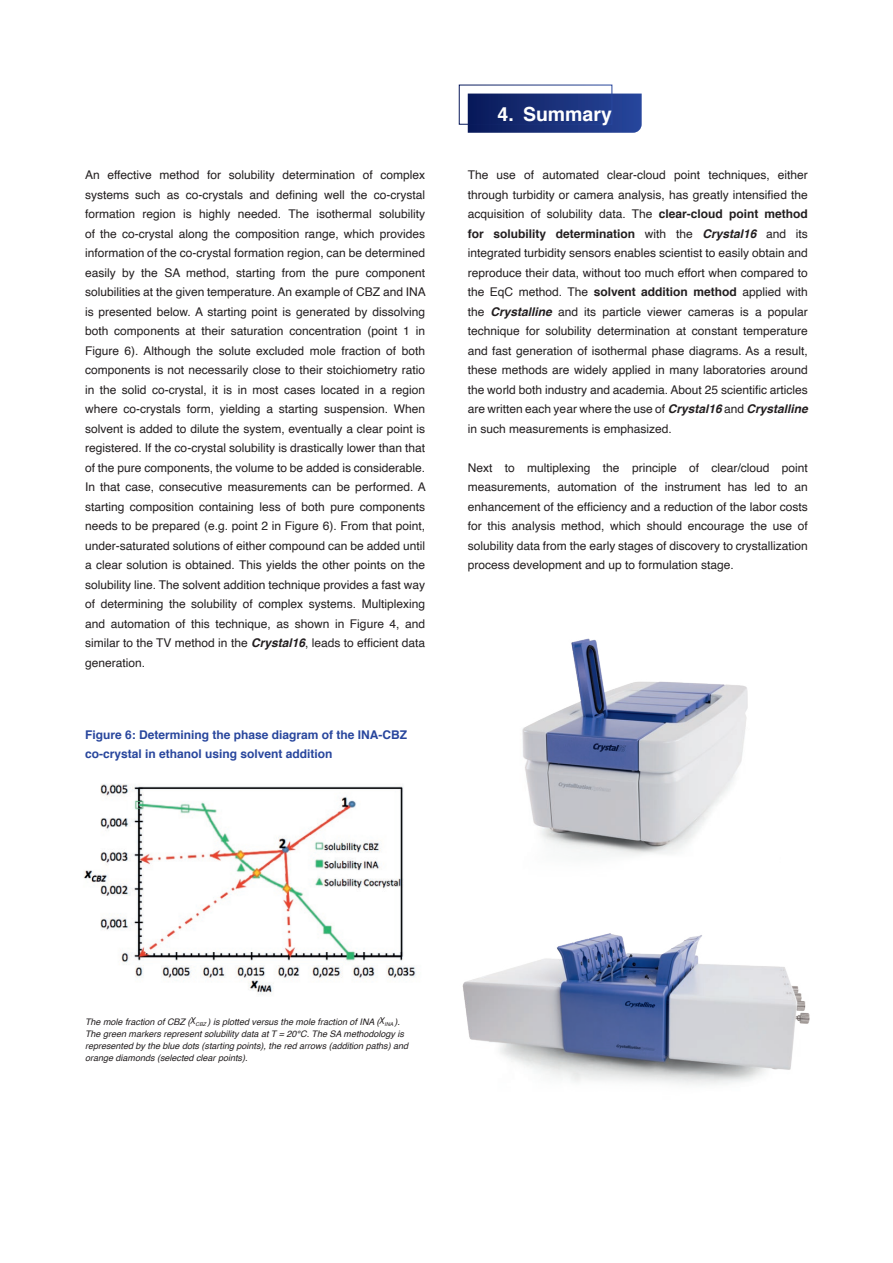
<style>
.page{position:relative;width:893px;height:1263px;background:#fff}
.page>*{position:absolute;margin:0;border:0;box-sizing:border-box;transform-origin:0 0}
.tussenkop_groot_labe{font:700 19.5px "Helvetica";color:#fff}
.body{font:12px/19.5px "Helvetica";color:#231f20;text-align:justify}
.tabel_kop{font:700 12px/19.5px "Helvetica";color:#28469d}
.bijschrift{font:italic 9px/12px "Helvetica";color:#231f20}
.s1{font-weight:700;font-style:italic}
.s2{font-weight:700}
</style>
<div class="page">
<img style="left:83px;top:784px;width:333px;height:211px">
<svg style="left:468px;top:94px;width:174px;height:39px;background:#1b327b"></svg>
<div style="left:459px;top:85px;width:153px;height:39px;border:1px solid #fff"></div>
<img style="left:522px;top:638px;width:226px;height:218px">
<img style="left:462px;top:933px;width:348px;height:152px">
<p class="body" style="left:85px;top:166px;width:342px">An effective method for solubility determination of complex systems such as co-crystals and defining well the co-crystal formation region is highly needed. The isothermal solubility of the co-crystal along the composition range, which provides information of the co-crystal formation region, can be determined easily by the SA method, starting from the pure component solubilities at the given temperature. An example of CBZ and INA is presented below. A starting point is generated by dissolving both components at their saturation concentration (point 1 in Figure 6). Although the solute excluded mole fraction of both components is not necessarily close to their stoichiometry ratio in the solid co-crystal, it is in most cases located in a region where co-crystals form, yielding a starting suspension. When solvent is added to dilute the system, eventually a clear point is registered. If the co-crystal solubility is drastically lower than that of the pure components, the volume to be added is considerable.<br>In that case, consecutive measurements can be performed. A starting composition containing less of both pure components needs to be prepared (e.g. point 2 in Figure 6). From that point, under-saturated solutions of either compound can be added until a clear solution is obtained. This yields the other points on the solubility line. The solvent addition technique provides a fast way of determining the solubility of complex systems. Multiplexing and automation of this technique, as shown in Figure 4, and similar to the TV method in the <span class="s1">Crystal16</span>, leads to efficient data generation.</p>
<p class="tabel_kop" style="left:85px;top:725px;width:324px">Figure 6: Determining the phase diagram of the INA-CBZ co-crystal in ethanol using solvent addition</p>
<p class="tussenkop_groot_labe" style="left:497px;top:98px;width:116px">4. Summary</p>
<p class="body" style="left:468px;top:166px;width:342px">The use of automated clear-cloud point techniques, either through turbidity or camera analysis, has greatly intensified the acquisition of solubility data. The <span class="s2">clear-cloud point method for solubility determination</span> with the <span class="s1">Crystal16</span> and its integrated turbidity sensors enables scientist to easily obtain and reproduce their data, without too much effort when compared to the EqC method. The <span class="s2">solvent addition method</span> applied with the <span class="s1">Crystalline</span> and its particle viewer cameras is a popular technique for solubility determination at constant temperature and fast generation of isothermal phase diagrams. As a result, these methods are widely applied in many laboratories around the world both industry and academia. About 25 scientific articles are written each year where the use of <span class="s1">Crystal16</span> and <span class="s1">Crystalline </span>in such measurements is emphasized.</p>
<p class="body" style="left:468px;top:458px;width:342px">Next to multiplexing the principle of clear/cloud point measurements, automation of the instrument has led to an enhancement of the efficiency and a reduction of the labor costs for this analysis method, which should encourage the use of solubility data from the early stages of discovery to crystallization process development and up to formulation stage.</p>
<p class="bijschrift" style="left:85px;top:1016px;width:325px">The mole fraction of CBZ (χ<sub>CBZ</sub> ) is plotted versus the mole fraction of INA (χ<sub>INA</sub> ).<br>The green markers represent solubility data at T = 20°C. The SA methodology is represented by the blue dots (starting points), the red arrows (addition paths) and orange diamonds (selected clear points).</p>
</div>
